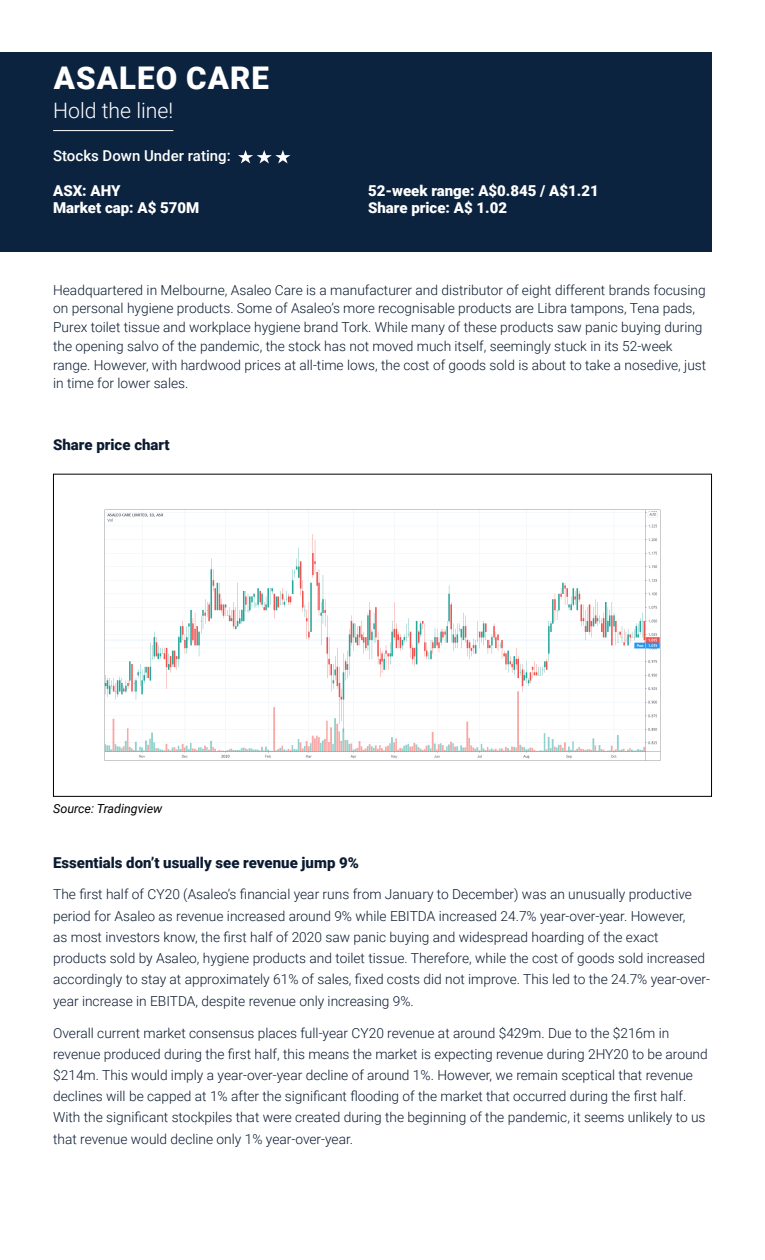
<style>
.page{position:relative;width:765px;height:1260px;background:#fff}
.page>*{position:absolute;margin:0;border:0;box-sizing:border-box;transform-origin:0 0}
.t1{font:900 31.25px "Roboto";letter-spacing:.035em;color:#fff}
.t2{font:300 21.25px "Roboto";color:#fff}
.t3{font:900 15px "Roboto";color:#fff}
.t4{font:900 15px "Roboto";color:#0b1b31}
.t5{font:500 15px "Roboto";color:#fff}
.t6{font:300 13.75px/21.2px "Roboto";color:#0b1b31}
.t7{font:italic 12.5px "Roboto";color:#000}
</style>
<div class="page">
<div style="left:0;top:52px;width:712px;height:200px;background:#0c233f"></div>
<hr style="left:53px;top:130px;width:120px;height:1px;background:#fff">
<img style="left:105px;top:510px;width:555px;height:251px">
<svg style="left:238px;top:150px;width:53px;height:13px"></svg>
<h1 class="t1" style="left:54px;top:56px;width:217px">ASALEO CARE</h1>
<h2 class="t2" style="left:53px;top:96px;width:122px">Hold the line!</h2>
<p class="t5" style="left:53px;top:145px;width:179px">Stocks Down Under rating:</p>
<p class="t3" style="left:53px;top:180px;width:69px">ASX: AHY</p>
<p class="t3" style="left:368px;top:180px;width:232px">52-week range: A$0.845 / A$1.21</p>
<p class="t3" style="left:53px;top:197px;width:148px">Market cap: A$ 570M</p>
<p class="t3" style="left:368px;top:197px;width:140px">Share price: A$ 1.02</p>
<p class="t6" style="left:53px;top:280px;width:655px;line-height:18.8px">Headquartered in Melbourne, Asaleo Care is a manufacturer and distributor of eight different brands focusing on personal hygiene products. Some of Asaleo’s more recognisable products are Libra tampons, Tena pads, Purex toilet tissue and workplace hygiene brand Tork. While many of these products saw panic buying during the opening salvo of the pandemic, the stock has not moved much itself, seemingly stuck in its 52-week range. However, with hardwood prices at all-time lows, the cost of goods sold is about to take a nosedive, just in time for lower sales.</p>
<p class="t4" style="left:53px;top:434px;width:118px">Share price chart</p>
<p class="t7" style="left:53px;top:800px;width:111px">Source: Tradingview</p>
<p class="t4" style="left:53px;top:852px;width:307px">Essentials don’t usually see revenue jump 9%</p>
<p class="t6" style="left:53px;top:883px;width:658px">The first half of CY20 (Asaleo’s financial year runs from January to December) was an unusually productive period for Asaleo as revenue increased around 9% while EBITDA increased 24.7% year-over-year. However,<br>as most investors know, the first half of 2020 saw panic buying and widespread hoarding of the exact products sold by Asaleo, hygiene products and toilet tissue. Therefore, while the cost of goods sold increased accordingly to stay at approximately 61% of sales, fixed costs did not improve. This led to the 24.7% year-over&shy;year increase in EBITDA, despite revenue only increasing 9%.</p>
<p class="t6" style="left:53px;top:1021px;width:656px">Overall current market consensus places full-year CY20 revenue at around $429m. Due to the $216m in revenue produced during the first half, this means the market is expecting revenue during 2HY20 to be around $214m. This would imply a year-over-year decline of around 1%. However, we remain sceptical that revenue declines will be capped at 1% after the significant flooding of the market that occurred during the first half.<br>With the significant stockpiles that were created during the beginning of the pandemic, it seems unlikely to us that revenue would decline only 1% year-over-year.</p>
</div>
